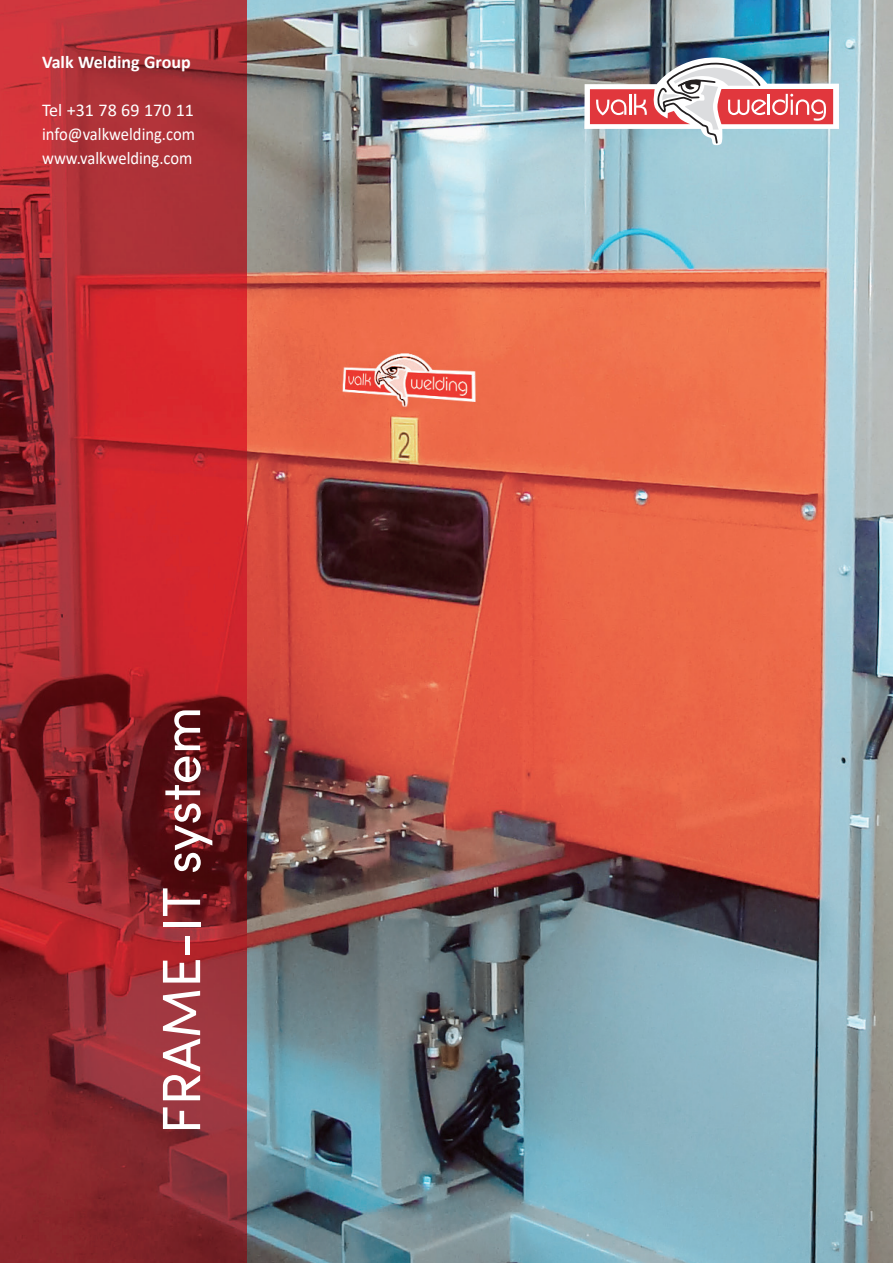
<style>
.page{position:relative;width:893px;height:1263px;background:#fff}
.page>*{position:absolute;margin:0;border:0;box-sizing:border-box;transform-origin:0 0}
.t1{font:54px "Sofia Pro";color:#fff}
.t2{font:18px/24px "Calibri";color:#fff;text-align:justify}
.t3{font:700 18px "Calibri";color:#fff}
</style>
<div class="page">
<img style="left:0;top:0;width:893px;height:1263px">
<img style="left:584px;top:57px;width:255px;height:89px">
<p class="t3" style="left:42px;top:49px;width:150px">Valk Welding Group</p>
<p class="t2" style="left:42px;top:97px;width:154px">Tel +31 78 69 170 11 info@valkwelding.com www.valkwelding.com</p>
<h1 class="t1" style="left:142px;top:1134px;width:429px;rotate:-90deg">FRAME-IT system</h1>
</div>
